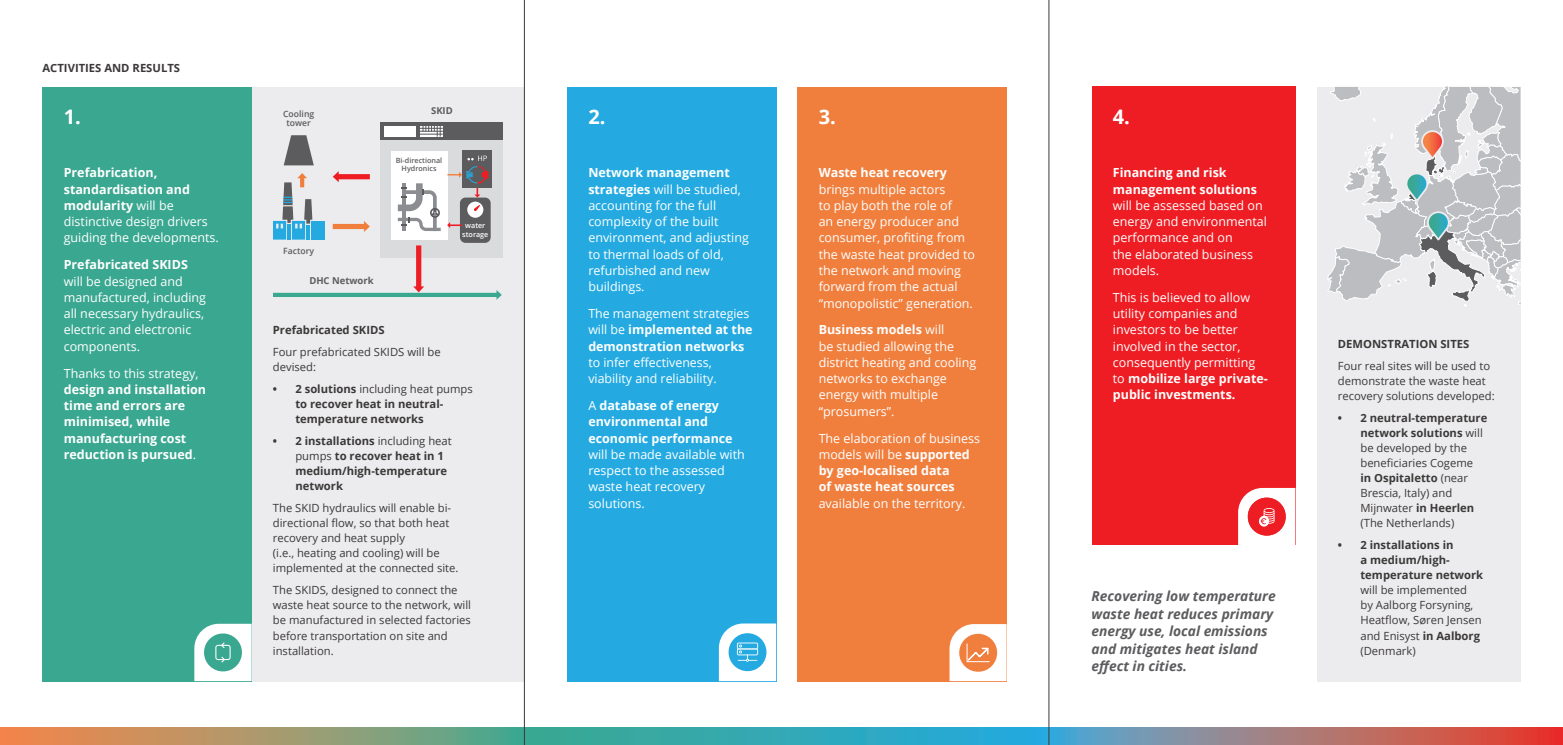
<style>
.page{position:relative;width:1563px;height:745px;background:#fff}
.page>*{position:absolute;margin:0;border:0;box-sizing:border-box;transform-origin:0 0}
.Heading_white{font:700 20px "Open Sans";color:#fff}
.Highlight{font:italic 700 13.75px/17.5px "Open Sans";color:#5c5c5f}
.Normal_white{font:12.5px/16.2px "Open Sans";color:#fff}
.Normal_white-2{font:700 12.5px/16.2px "Open Sans";color:#fff}
.t1{font:11.25px/15px "Open Sans";color:#3b3838}
.Titles{font:700 11.25px/15px "Open Sans";color:#3b3838}
.t2{font:700 9.5px "Open Sans";color:#5c5c5f}
.t3{font:600 8.62px "Open Sans";color:#5c5c5f}
.t4{font:600 7.25px "Open Sans";color:#5c5c5f}
.t5{font:600 7.25px "Open Sans";color:#fff}
.s1{font-weight:700}
.s2{font-weight:400}
</style>
<div class="page">
<svg style="left:0;top:727px;width:1563px;height:17px;background:#7d928a"></svg>
<div style="left:1316px;top:87px;width:204px;height:593px;background:#ececee"></div>
<div style="left:246px;top:87px;width:278px;height:593px;background:#ececee"></div>
<div style="left:43px;top:87px;width:209px;height:593px;background:#3aa790"></div>
<svg style="left:194px;top:623px;width:58px;height:57px"></svg>
<div style="left:567px;top:87px;width:209px;height:593px;background:#24aae1"></div>
<svg style="left:719px;top:623px;width:57px;height:57px"></svg>
<div style="left:1091px;top:87px;width:204px;height:457px;background:#ee1d23"></div>
<svg style="left:1238px;top:487px;width:57px;height:57px"></svg>
<div style="left:797px;top:87px;width:209px;height:593px;background:#f07f3e"></div>
<svg style="left:949px;top:624px;width:57px;height:56px"></svg>
<svg style="left:1327px;top:87px;width:193px;height:220px"></svg>
<div style="left:381px;top:135px;width:122px;height:123px;background:#dadbdd"></div>
<div style="left:273px;top:292px;width:224px;height:5px;background:#3aa790"></div>
<svg style="left:496px;top:290px;width:6px;height:9px"></svg>
<div style="left:462px;top:150px;width:30px;height:38px;background:#5c5c5f"></div>
<div style="left:311px;top:221px;width:13px;height:18px;background:#24aae1"></div>
<div style="left:338px;top:174px;width:32px;height:5px;background:#ee1d23"></div>
<svg style="left:333px;top:171px;width:6px;height:11px"></svg>
<div style="left:333px;top:224px;width:32px;height:5px;background:#f07f3e"></div>
<svg style="left:364px;top:221px;width:6px;height:11px"></svg>
<svg style="left:273px;top:173px;width:39px;height:66px"></svg>
<div style="left:391px;top:151px;width:56px;height:88px;background:#fff"></div>
<div style="left:416px;top:245px;width:5px;height:42px;background:#ee1d23"></div>
<svg style="left:413px;top:286px;width:11px;height:6px"></svg>
<div style="left:381px;top:122px;width:122px;height:18px;background:#5c5c5f"></div>
<div style="left:385px;top:126px;width:31px;height:10px;background:#fff"></div>
<svg style="left:284px;top:135px;width:30px;height:30px"></svg>
<svg style="left:420px;top:126px;width:23px;height:10px"></svg>
<svg style="left:398px;top:183px;width:43px;height:48px"></svg>
<svg style="left:447px;top:155px;width:44px;height:88px"></svg>
<hr style="left:524px;top:0;width:1px;height:744px;background:#3b3838">
<hr style="left:1048px;top:0;width:1px;height:744px;background:#3b3838">
<p class="Titles" style="left:43px;top:61px;width:139px">ACTIVITIES AND RESULTS</p>
<p class="Heading_white" style="left:64px;top:102px;width:19px">1.</p>
<p class="Normal_white" style="left:64px;top:164px;width:156px"><span class="s1">Prefabrication, standardisation and modularity</span> will be distinctive design drivers guiding the developments.</p>
<p class="Normal_white" style="left:64px;top:256px;width:144px"><span class="s1">Prefabricated SKIDS </span>will be designed and manufactured, including all necessary hydraulics, electric and electronic components.</p>
<p class="Normal_white-2" style="left:64px;top:364px;width:144px"><span class="s2">Thanks to this strategy, </span>design and installation time and errors are minimised, while manufacturing cost reduction is pursued<span class="s2">.</span></p>
<p class="t3" style="left:283px;top:108px;width:33px">Cooling</p>
<p class="t3" style="left:286px;top:117px;width:26px">tower</p>
<p class="t3" style="left:283px;top:244px;width:32px">Factory</p>
<p class="t2" style="left:309px;top:273px;width:66px">DHC Network</p>
<p class="t2" style="left:431px;top:104px;width:23px">SKID</p>
<p class="t4" style="left:396px;top:155px;width:48px">Bi-directional</p>
<p class="t4" style="left:402px;top:164px;width:36px">Hydronics</p>
<p class="t5" style="left:465px;top:220px;width:22px">water</p>
<p class="t5" style="left:462px;top:229px;width:28px">storage</p>
<p class="Titles" style="left:273px;top:321px;width:113px">Prefabricated SKIDS</p>
<p class="t1" style="left:273px;top:344px;width:169px">Four prefabricated SKIDS will be devised:</p>
<p class="Titles" style="left:295px;top:381px;width:179px;text-indent:-22px">• 2 solutions <span class="s2">including heat pumps </span>to recover heat in neutral&shy;temperature networks</p>
<p class="Titles" style="left:295px;top:433px;width:158px;text-indent:-22px">• 2 installations <span class="s2">including heat pumps</span> to recover heat in 1 medium/high-temperature network</p>
<p class="t1" style="left:273px;top:500px;width:187px">The SKID hydraulics will enable bi&shy;directional flow, so that both heat recovery and heat supply<br>(i.e., heating and cooling) will be implemented at the connected site.</p>
<p class="t1" style="left:273px;top:582px;width:200px">The SKIDS, designed to connect the waste heat source to the network, will be manufactured in selected factories before transportation on site and installation.</p>
<p class="Heading_white" style="left:588px;top:102px;width:19px">2.</p>
<p class="Normal_white" style="left:588px;top:164px;width:162px"><span class="s1">Network management strategies</span> will be studied, accounting for the full complexity of the built environment, and adjusting to thermal loads of old, refurbished and new buildings.</p>
<p class="Normal_white" style="left:588px;top:305px;width:166px">The management strategies will be <span class="s1">implemented at the demonstration networks </span>to infer effectiveness, viability and reliability.</p>
<p class="Normal_white" style="left:588px;top:397px;width:158px">A <span class="s1">database of energy environmental and economic performance </span>will be made available with respect to the assessed waste heat recovery solutions.</p>
<p class="Heading_white" style="left:819px;top:102px;width:19px">3.</p>
<p class="Normal_white" style="left:819px;top:164px;width:158px"><span class="s1">Waste heat recovery </span>brings multiple actors<br>to play both the role of<br>an energy producer and consumer, profiting from the waste heat provided to the network and moving forward from the actual “monopolistic” generation.</p>
<p class="Normal_white" style="left:819px;top:321px;width:159px"><span class="s1">Business models</span> will<br>be studied allowing the district heating and cooling networks to exchange energy with multiple “prosumers”.</p>
<p class="Normal_white" style="left:819px;top:429px;width:163px">The elaboration of business models will be <span class="s1">supported by geo-localised data<br>of waste heat sources </span>available on the territory.</p>
<p class="Heading_white" style="left:1113px;top:102px;width:19px">4.</p>
<p class="Normal_white" style="left:1113px;top:164px;width:156px"><span class="s1">Financing and risk management solutions </span>will be assessed based on energy and environmental performance and on<br>the elaborated business models.</p>
<p class="Normal_white" style="left:1113px;top:289px;width:156px">This is believed to allow utility companies and investors to be better involved in the sector, consequently permitting to <span class="s1">mobilize large private&shy;public investments.</span></p>
<p class="Highlight" style="left:1091px;top:586px;width:186px">Recovering low temperature waste heat reduces primary energy use, local emissions and mitigates heat island effect in cities.</p>
<p class="Titles" style="left:1338px;top:336px;width:133px">DEMONSTRATION SITES</p>
<p class="t1" style="left:1338px;top:358px;width:158px">Four real sites will be used to demonstrate the waste heat recovery solutions developed:</p>
<p class="t1" style="left:1360px;top:410px;width:128px;text-indent:-22px"><span class="s1">• 2 neutral-temperature network solutions</span> will be developed by the beneficiaries Cogeme<br><span class="s1">in Ospitaletto</span> (near<br>Brescia, Italy) and<br>Mijnwater <span class="s1">in Heerlen </span>(The Netherlands)</p>
<p class="t1" style="left:1360px;top:537px;width:124px;text-indent:-22px"><span class="s1">• 2 installations in<br>a medium/high&shy;temperature network </span>will be implemented<br>by Aalborg Forsyning,<br>Heatflow, Søren Jensen and Enisyst <span class="s1">in Aalborg </span>(Denmark)</p>
</div>
